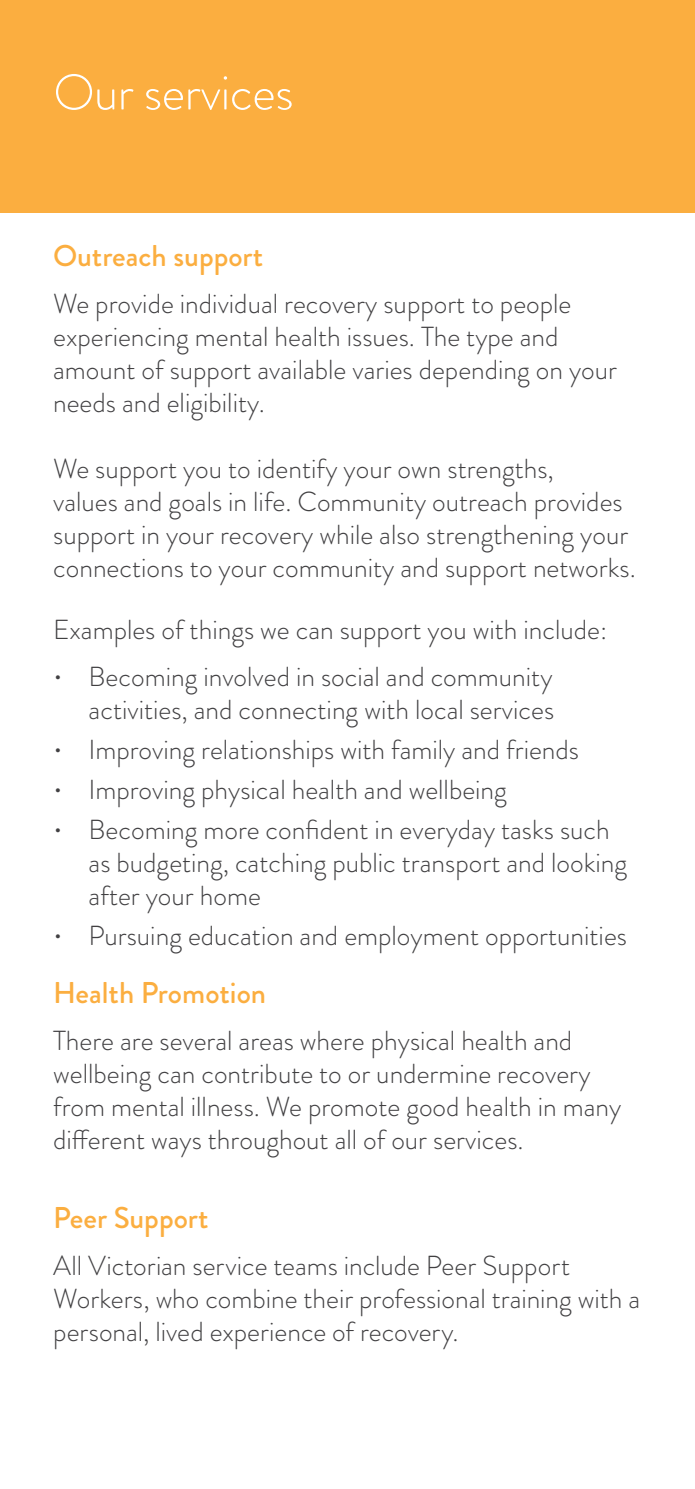
<style>
.page{position:relative;width:695px;height:1489px;background:#fff}
.page>*{position:absolute;margin:0;border:0;box-sizing:border-box;transform-origin:0 0}
.Heading{font:300 50px "Brandon Grotesque";letter-spacing:-.01em;color:#fff}
.BodyHeading_129U{font:500 30px "Brandon Grotesque";color:#fbae40}
.Body{font:300 27.5px/33px "Brandon Grotesque";color:#414042}
</style>
<div class="page">
<div style="left:0;top:0;width:694px;height:213px;background:#fbae40"></div>
<p class="Heading" style="left:53px;top:58px;width:242px">Our services</p>
<p class="BodyHeading_129U" style="left:53px;top:235px;width:211px">Outreach support</p>
<p class="Body" style="left:53px;top:287px;width:565px">We provide individual recovery support to people experiencing mental health issues. The type and amount of support available varies depending on your needs and eligibility.</p>
<p class="Body" style="left:53px;top:452px;width:584px">We support you to identify your own strengths,<br>values and goals in life. Community outreach provides support in your recovery while also strengthening your connections to your community and support networks.</p>
<p class="Body" style="left:53px;top:613px;width:555px">Examples of things we can support you with include:</p>
<p class="Body" style="left:53px;top:660px;width:502px;text-align:right">• Becoming involved in social and community activities, and connecting with local services</p>
<p class="Body" style="left:53px;top:733px;width:527px">• Improving relationships with family and friends</p>
<p class="Body" style="left:53px;top:773px;width:455px">• Improving physical health and wellbeing</p>
<p class="Body" style="left:89px;top:813px;width:540px;text-indent:-35px">• Becoming more confident in everyday tasks such as budgeting, catching public transport and looking after your home</p>
<p class="Body" style="left:53px;top:919px;width:575px">• Pursuing education and employment opportunities</p>
<p class="BodyHeading_129U" style="left:53px;top:971px;width:214px">Health Promotion</p>
<p class="Body" style="left:53px;top:1024px;width:569px">There are several areas where physical health and wellbeing can contribute to or undermine recovery from mental illness. We promote good health in many different ways throughout all of our services.</p>
<p class="BodyHeading_129U" style="left:53px;top:1196px;width:157px">Peer Support</p>
<p class="Body" style="left:53px;top:1248px;width:588px">All Victorian service teams include Peer Support<br>Workers, who combine their professional training with a personal, lived experience of recovery.</p>
</div>
